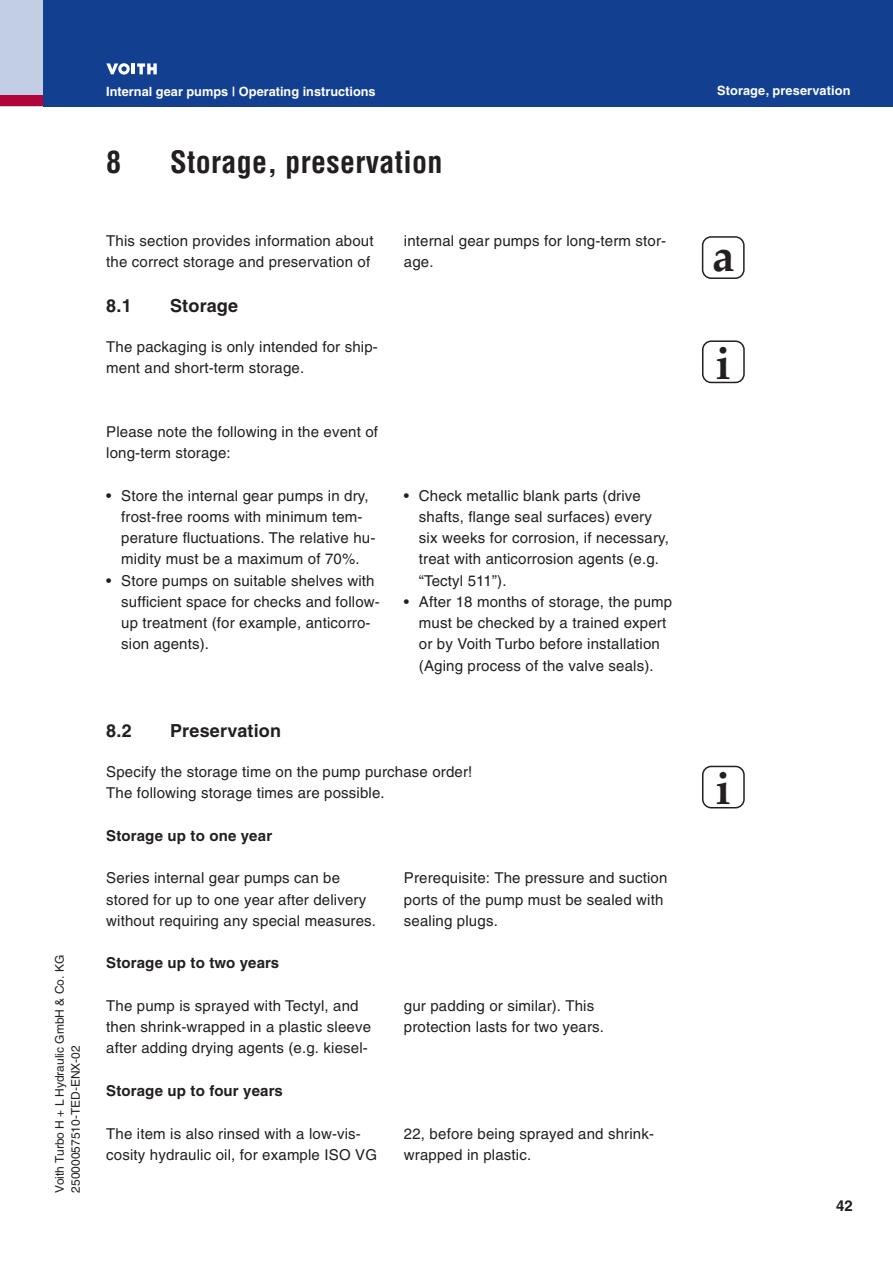
<style>
.page{position:relative;width:893px;height:1263px;background:#fff}
.page>*{position:absolute;margin:0;border:0;box-sizing:border-box;transform-origin:0 0}
.t1{font:700 condensed 30px "Helvetica";letter-spacing:.01em;color:#231f20}
.t2{font:700 18px "Helvetica Euro";letter-spacing:.01em;color:#231f20}
.t3{font:15px/21.3px "Helvetica Euro";letter-spacing:.01em;color:#231f20}
.t4{font:700 15px "Helvetica Euro";letter-spacing:.01em;color:#231f20}
.t5{font:700 12.75px "Helvetica Euro";color:#fff}
.t6{font:12px/15.9px "Helvetica Euro";color:#231f20}
</style>
<div class="page">
<div style="left:0;top:0;width:893px;height:106px;background:#123f90"></div>
<div style="left:0;top:0;width:43px;height:106px;background:#c2cee3"></div>
<div style="left:0;top:96px;width:43px;height:10px;background:#b10439"></div>
<svg style="left:106px;top:63px;width:51px;height:12px"></svg>
<div style="left:702px;top:340px;width:43px;height:43px;border:2px solid #231f20;border-radius:9px"></div>
<div style="left:702px;top:766px;width:43px;height:42px;border:2px solid #231f20;border-radius:9px"></div>
<div style="left:702px;top:236px;width:43px;height:43px;border:2px solid #231f20;border-radius:9px"></div>
<p class="t6" style="left:52px;top:1193px;width:239px;rotate:-90deg">Voith Turbo H + L Hydraulic GmbH &amp; Co. KG<br>25000057510-TED-ENX-02</p>
<p class="t5" style="left:106px;top:83px;width:271px">Internal gear pumps | Operating instructions</p>
<h1 class="t1" style="left:106px;top:144px;width:16px">8</h1>
<h1 class="t1" style="left:170px;top:144px;width:274px">Storage, preservation</h1>
<p class="t3" style="left:106px;top:230px;width:269px">This section provides information about the correct storage and preservation of</p>
<p class="t3" style="left:404px;top:230px;width:264px">internal gear pumps for long-term stor&shy;age.</p>
<p class="t2" style="left:106px;top:294px;width:27px">8.1</p>
<p class="t2" style="left:170px;top:294px;width:70px">Storage</p>
<p class="t3" style="left:106px;top:336px;width:273px">The packaging is only intended for ship&shy;ment and short-term storage.</p>
<p class="t3" style="left:106px;top:421px;width:273px">Please note the following in the event of long-term storage:</p>
<p class="t3" style="left:121px;top:485px;width:256px;text-indent:-15px">• Store the internal gear pumps in dry, frost-free rooms with minimum tem&shy;perature fluctuations. The relative hu&shy;midity must be a maximum of 70%.</p>
<p class="t3" style="left:121px;top:570px;width:260px;text-indent:-15px">• Store pumps on suitable shelves with sufficient space for checks and follow&shy;up treatment (for example, anticorro&shy;sion agents).</p>
<p class="t2" style="left:106px;top:719px;width:27px">8.2</p>
<p class="t2" style="left:170px;top:719px;width:113px">Preservation</p>
<p class="t3" style="left:419px;top:485px;width:252px;text-indent:-15px">• Check metallic blank parts (drive shafts, flange seal surfaces) every six weeks for corrosion, if necessary, treat with anticorrosion agents (e.g. “Tectyl 511”).</p>
<p class="t3" style="left:404px;top:591px;width:270px;text-align:center">• After 18 months of storage, the pump must be checked by a trained expert<br>or by Voith Turbo before installation (Aging process of the valve seals).</p>
<p class="t3" style="left:106px;top:761px;width:368px">Specify the storage time on the pump purchase order!<br>The following storage times are possible.</p>
<p class="t4" style="left:106px;top:826px;width:167px">Storage up to one year</p>
<p class="t3" style="left:106px;top:867px;width:271px">Series internal gear pumps can be stored for up to one year after delivery without requiring any special measures.</p>
<p class="t3" style="left:404px;top:867px;width:265px">Prerequisite: The pressure and suction ports of the pump must be sealed with sealing plugs.</p>
<p class="t4" style="left:106px;top:954px;width:174px">Storage up to two years</p>
<p class="t3" style="left:106px;top:995px;width:266px">The pump is sprayed with Tectyl, and then shrink-wrapped in a plastic sleeve after adding drying agents (e.g. kiesel-</p>
<p class="t3" style="left:404px;top:995px;width:202px">gur padding or similar). This protection lasts for two years.</p>
<p class="t4" style="left:106px;top:1081px;width:178px">Storage up to four years</p>
<p class="t3" style="left:106px;top:1122px;width:272px">The item is also rinsed with a low-vis&shy;cosity hydraulic oil, for example ISO VG</p>
<p class="t3" style="left:404px;top:1122px;width:252px">22, before being sprayed and shrink&shy;wrapped in plastic.</p>
<p class="t5" style="left:717px;top:83px;width:135px">Storage, preservation</p>
<p class="t4" style="left:836px;top:1197px;width:18px">42</p>
</div>
